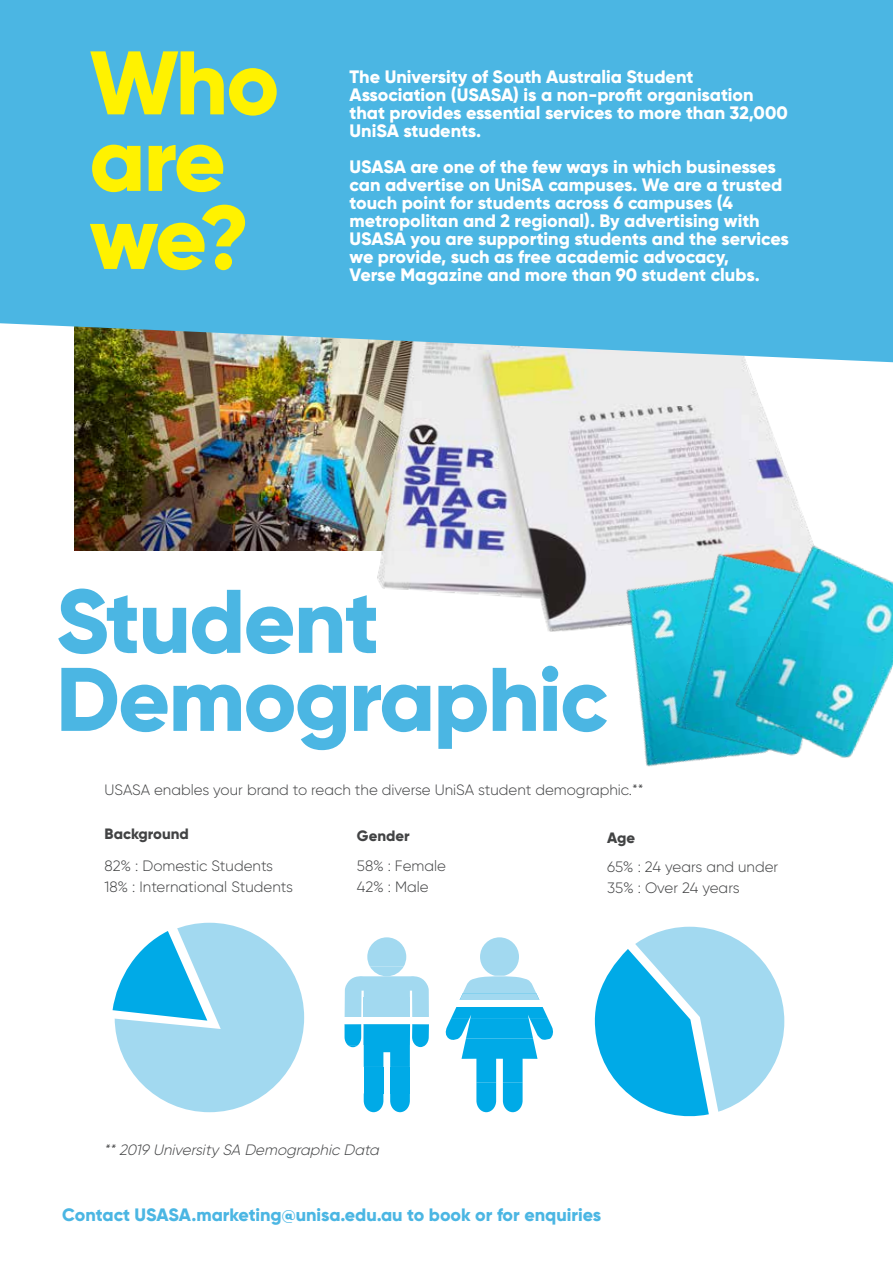
<style>
.page{position:relative;width:893px;height:1263px;background:#fff}
.page>*{position:absolute;margin:0;border:0;box-sizing:border-box;transform-origin:0 0}
.t1{font:800 90px/78px "Gilroy";letter-spacing:-.02em;color:#4bb6e3}
.t2{font:800 90px/77.2px "Gilroy";letter-spacing:-.035em;color:#fff200}
.t3{font:800 18px/18px "Gilroy";color:#fff}
.t4{font:800 18px "Gilroy";color:#4bb6e3}
.t5{font:300 15px/21px "Gilroy";color:#424344}
.t6{font:italic 300 15px "Gilroy";color:#424344}
.t7{font:800 15px "Gilroy";color:#424344}
</style>
<div class="page">
<img style="left:75px;top:362px;width:283px;height:188px">
<img style="left:358px;top:362px;width:422px;height:234px">
<div style="left:0;top:0;width:893px;height:362px;background:#4bb6e3"></div>
<svg style="left:364px;top:1093px;width:19px;height:19px"></svg>
<svg style="left:390px;top:1093px;width:20px;height:19px"></svg>
<div style="left:390px;top:1067px;width:20px;height:26px;background:#00aae7"></div>
<div style="left:364px;top:1067px;width:19px;height:26px;background:#00aae7"></div>
<div style="left:595px;top:927px;width:189px;height:189px;background:#a2d9f0;border-radius:50%"></div>
<svg style="left:345px;top:937px;width:84px;height:130px"></svg>
<div style="left:364px;top:1024px;width:46px;height:21px;background:#00aae7"></div>
<svg style="left:445px;top:937px;width:108px;height:175px"></svg>
<svg style="left:594px;top:937px;width:126px;height:180px"></svg>
<div style="left:115px;top:923px;width:189px;height:189px;background:#a2d9f0;border-radius:50%"></div>
<svg style="left:112px;top:926px;width:109px;height:103px"></svg>
<div style="left:335px;top:1017px;width:96px;height:7px;background:#fff"></div>
<div style="left:445px;top:1000px;width:108px;height:6px;background:#fff"></div>
<img style="left:491px;top:468px;width:108px;height:164px">
<img style="left:599px;top:465px;width:69px;height:302px">
<img style="left:668px;top:454px;width:225px;height:310px">
<h1 class="t2" style="left:89px;top:44px;width:191px">Who are we?</h1>
<p class="t3" style="left:350px;top:68px;width:440px">The University of South Australia Student Association (USASA) is a non-profit organisation that provides essential services to more than 32,000<br>UniSA students.</p>
<p class="t3" style="left:350px;top:158px;width:441px">USASA are one of the few ways in which businesses can advertise on UniSA campuses. We are a trusted touch point for students across 6 campuses (4 metropolitan and 2 regional). By advertising with USASA you are supporting students and the services we provide, such as free academic advocacy,<br>Verse Magazine and more than 90 student clubs.</p>
<h1 class="t1" style="left:56px;top:582px;width:553px">Student<br>Demographic</h1>
<p class="t5" style="left:105px;top:779px;width:540px">USASA enables your brand to reach the diverse UniSA student demographic.**</p>
<p class="t7" style="left:105px;top:824px;width:86px">Background</p>
<p class="t7" style="left:357px;top:826px;width:54px">Gender</p>
<p class="t7" style="left:607px;top:828px;width:30px">Age</p>
<p class="t5" style="left:105px;top:855px;width:190px">82% : Domestic Students<br>18% : International Students</p>
<p class="t5" style="left:357px;top:855px;width:91px">58% : Female<br>42% : Male</p>
<p class="t5" style="left:607px;top:856px;width:173px">65% : 24 years and under<br>35% : Over 24 years</p>
<p class="t6" style="left:103px;top:1140px;width:281px">**2019 University SA Demographic Data</p>
<p class="t4" style="left:62px;top:1203px;width:541px">Contact USASA.marketing@unisa.edu.au to book or for enquiries</p>
</div>
